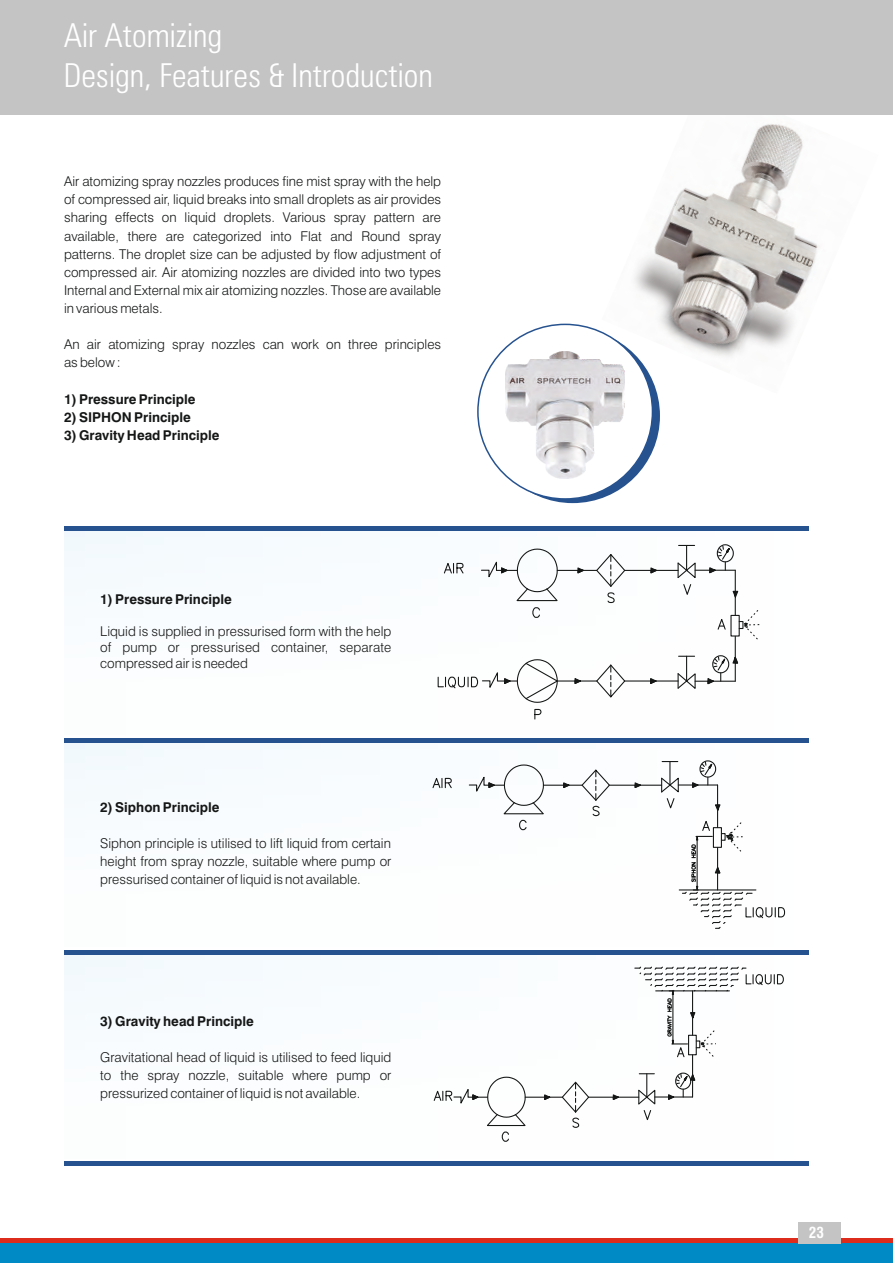
<style>
.page{position:relative;width:893px;height:1263px;background:#fff}
.page>*{position:absolute;margin:0;border:0;box-sizing:border-box;transform-origin:0 0}
.t1{font:300 condensed 33px/39.6px "Zurich BT";color:#fff}
.t2{font:700 condensed 15px "Swiss 721 BT";color:#fff}
.t3{font:300 13.5px/18.1px "Swiss 721 BT";color:#151616;text-align:justify}
.t4{font:700 13.5px "Swiss 721 BT";color:#151616}
</style>
<div class="page">
<img style="left:602px;top:114px;width:276px;height:280px">
<img style="left:673px;top:196px;width:142px;height:76px">
<hr style="left:589px;top:1097px;width:50px;height:1px;background:#151616">
<hr style="left:655px;top:1096px;width:38px;height:1px;background:#151616">
<hr style="left:692px;top:1055px;width:1px;height:42px;background:#151616">
<svg style="left:637px;top:1073px;width:19px;height:48px"></svg>
<svg style="left:612px;top:1094px;width:11px;height:6px"></svg>
<svg style="left:667px;top:1065px;width:29px;height:35px"></svg>
<svg style="left:433px;top:1076px;width:157px;height:66px"></svg>
<svg style="left:635px;top:966px;width:149px;height:92px"></svg>
<hr style="left:625px;top:570px;width:53px;height:1px;background:#151616">
<hr style="left:695px;top:570px;width:40px;height:1px;background:#151616">
<hr style="left:735px;top:570px;width:1px;height:45px;background:#151616">
<hr style="left:625px;top:680px;width:53px;height:1px;background:#151616">
<hr style="left:695px;top:681px;width:40px;height:1px;background:#151616">
<hr style="left:735px;top:636px;width:1px;height:45px;background:#151616">
<svg style="left:677px;top:545px;width:19px;height:50px"></svg>
<svg style="left:481px;top:548px;width:145px;height:70px"></svg>
<svg style="left:650px;top:567px;width:11px;height:7px"></svg>
<svg style="left:708px;top:544px;width:28px;height:30px"></svg>
<svg style="left:649px;top:678px;width:12px;height:6px"></svg>
<svg style="left:732px;top:590px;width:7px;height:13px"></svg>
<svg style="left:677px;top:656px;width:19px;height:33px"></svg>
<svg style="left:706px;top:647px;width:32px;height:38px"></svg>
<svg style="left:443px;top:562px;width:21px;height:12px"></svg>
<svg style="left:437px;top:659px;width:189px;height:61px"></svg>
<svg style="left:717px;top:619px;width:9px;height:11px"></svg>
<svg style="left:739px;top:610px;width:21px;height:30px"></svg>
<hr style="left:609px;top:785px;width:53px;height:1px;background:#151616">
<svg style="left:468px;top:764px;width:143px;height:67px"></svg>
<svg style="left:634px;top:782px;width:12px;height:6px"></svg>
<svg style="left:432px;top:777px;width:20px;height:12px"></svg>
<svg style="left:660px;top:760px;width:126px;height:169px"></svg>
<hr style="left:64px;top:738px;width:744px;height:4px;background:#26528f">
<hr style="left:64px;top:527px;width:744px;height:4px;background:#26528f">
<hr style="left:64px;top:950px;width:744px;height:4px;background:#26528f">
<hr style="left:64px;top:1162px;width:744px;height:4px;background:#26528f">
<div style="left:485px;top:329px;width:175px;height:174px;background:#26528f;border-radius:50%"></div>
<div style="left:477px;top:324px;width:176px;height:176px;background:#fff;border:2px solid #26528f;border-radius:50%"></div>
<div style="left:0;top:0;width:893px;height:114px;background:#c4c4c5"></div>
<img style="left:505px;top:351px;width:120px;height:128px">
<div style="left:0;top:1243px;width:893px;height:20px;background:#008ac5"></div>
<div style="left:0;top:1238px;width:893px;height:5px;background:#dd2b1c"></div>
<div style="left:798px;top:1222px;width:43px;height:21px;background:#c4c4c5"></div>
<h1 class="t1" style="left:64px;top:19px;width:371px">Air Atomizing<br>Design, Features &amp; Introduction</h1>
<p class="t3" style="left:64px;top:174px;width:379px">Air atomizing spray nozzles produces fine mist spray with the help of compressed air, liquid breaks into small droplets as air provides sharing effects on liquid droplets. Various spray pattern are available, there are categorized into Flat and Round spray patterns. The droplet size can be adjusted by flow adjustment of compressed air. Air atomizing nozzles are divided into two types Internal and External mix air atomizing nozzles. Those are available in various metals.</p>
<p class="t3" style="left:64px;top:337px;width:378px">An air atomizing spray nozzles can work on three principles as below :</p>
<p class="t4" style="left:64px;top:393px;width:133px">1) Pressure Principle</p>
<p class="t4" style="left:64px;top:412px;width:128px">2) SIPHON Principle</p>
<p class="t4" style="left:64px;top:430px;width:157px">3) Gravity Head Principle</p>
<p class="t4" style="left:100px;top:593px;width:133px">1) Pressure Principle</p>
<p class="t3" style="left:100px;top:624px;width:292px;line-height:16.2px">Liquid is supplied in pressurised form with the help of pump or pressurised container, separate compressed air is needed</p>
<p class="t4" style="left:100px;top:801px;width:121px">2) Siphon Principle</p>
<p class="t3" style="left:100px;top:835px;width:292px">Siphon principle is utilised to lift liquid from certain height from spray nozzle, suitable where pump or pressurised container of liquid is not available.</p>
<p class="t4" style="left:100px;top:1016px;width:155px">3) Gravity head Principle</p>
<p class="t3" style="left:100px;top:1049px;width:293px">Gravitational head of liquid is utilised to feed liquid to the spray nozzle, suitable where pump or pressurized container of liquid is not available.</p>
<p class="t2" style="left:809px;top:1227px;width:16px">23</p>
</div>
